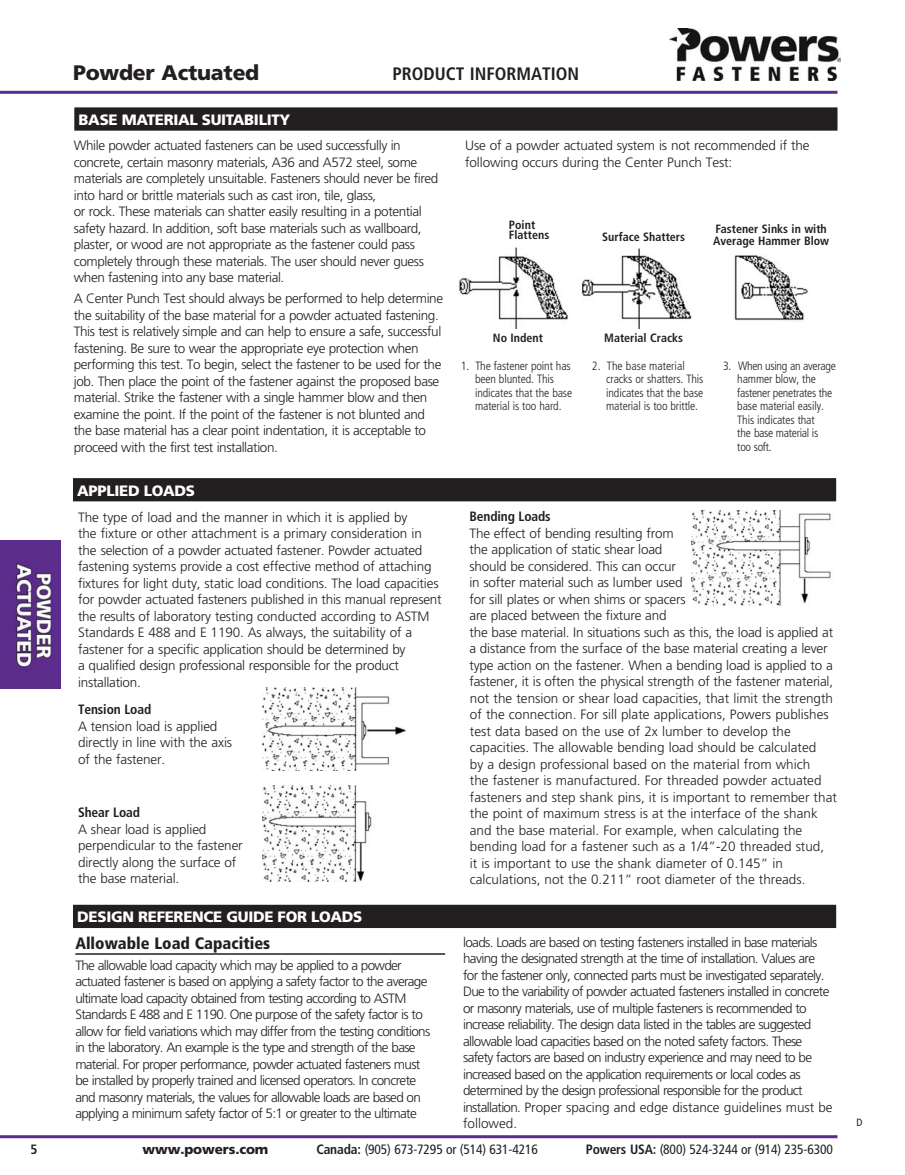
<style>
.page{position:relative;width:905px;height:1175px;background:#fff}
.page>*{position:absolute;margin:0;border:0;box-sizing:border-box;transform-origin:0 0}
.t1{font:900 21px "Frutiger LT Std";letter-spacing:-.01em;color:#231f20}
.t2{font:700 condensed 18px "Frutiger LT Std";color:#231f20}
.SUNBS_AFTER_KO_SUB{font:900 condensed 16.5px "Frutiger LT Std";color:#231f20}
.t3{font:900 15px "Frutiger";letter-spacing:-.02em;color:#fff}
.BODY_COPY{font:300 13.5px/16.5px "Frutiger";letter-spacing:-.05em;color:#231f20}
.BODY_COPY-2{font:300 13.5px/16.5px "Frutiger";letter-spacing:-.03em;color:#231f20}
.BODY_COPY-3{font:300 13.5px/16.5px "Frutiger";color:#231f20}
.BODY_COPY-4{font:300 13.5px/16.5px "Frutiger";letter-spacing:-.01em;color:#231f20}
.t4{font:condensed 13.5px "Frutiger LT Std";letter-spacing:-.01em;color:#231f20}
.BODY_COPY-5{font:700 condensed 13.5px "Frutiger";letter-spacing:-.01em;color:#231f20}
.t5{font:900 13.5px "Frutiger LT Std";letter-spacing:-.01em;color:#231f20}
.t6{font:700 condensed 13.5px "Frutiger LT Std";color:#231f20}
.NOTES{font:300 condensed 12px/13.5px "Frutiger LT Std";letter-spacing:-.01em;color:#231f20}
.t7{font:700 condensed 12px/12px "Frutiger LT Std";color:#231f20}
.t8{font:condensed 10.5px "Frutiger";color:#231f20}
.s1{font-weight:700}
</style>
<div class="page">
<img style="left:669px;top:28px;width:171px;height:53px">
<hr style="left:0;top:91px;width:837px;height:3px;background:#5a2c8c">
<hr style="left:0;top:1135px;width:837px;height:3px;background:#5a2c8c">
<img style="left:0;top:540px;width:61px;height:148px">
<div style="left:74px;top:107px;width:763px;height:24px;background:#231f20"></div>
<div style="left:73px;top:478px;width:763px;height:23px;background:#231f20"></div>
<div style="left:73px;top:904px;width:763px;height:24px;background:#231f20"></div>
<img style="left:459px;top:247px;width:109px;height:81px">
<img style="left:734px;top:255px;width:74px;height:66px">
<img style="left:581px;top:248px;width:111px;height:81px">
<img style="left:262px;top:687px;width:144px;height:83px">
<img style="left:262px;top:785px;width:113px;height:96px">
<img style="left:691px;top:510px;width:140px;height:95px">
<hr style="left:75px;top:953px;width:370px;height:1px;background:#231f20">
<h1 class="t1" style="left:73px;top:60px;width:188px">Powder Actuated</h1>
<h2 class="t2" style="left:392px;top:63px;width:188px">PRODUCT INFORMATION</h2>
<p class="t3" style="left:79px;top:111px;width:213px">BASE MATERIAL SUITABILITY</p>
<p class="BODY_COPY-2" style="left:74px;top:137px;width:366px">While powder actuated fasteners can be used successfully in concrete, certain masonry materials, A36 and A572 steel, some materials are completely unsuitable. Fasteners should never be fired into hard or brittle materials such as cast iron, tile, glass,<br>or rock. These materials can shatter easily resulting in a potential safety hazard. In addition, soft base materials such as wallboard, plaster, or wood are not appropriate as the fastener could pass completely through these materials. The user should never guess when fastening into any base material.</p>
<p class="BODY_COPY-2" style="left:74px;top:290px;width:371px">A Center Punch Test should always be performed to help determine the suitability of the base material for a powder actuated fastening.<br>This test is relatively simple and can help to ensure a safe, successful fastening. Be sure to wear the appropriate eye protection when performing this test. To begin, select the fastener to be used for the job. Then place the point of the fastener against the proposed base material. Strike the fastener with a single hammer blow and then examine the point. If the point of the fastener is not blunted and the base material has a clear point indentation, it is acceptable to proceed with the first test installation.</p>
<p class="t3" style="left:77px;top:481px;width:119px">APPLIED LOADS</p>
<p class="BODY_COPY-4" style="left:78px;top:509px;width:365px">The type of load and the manner in which it is applied by<br>the fixture or other attachment is a primary consideration in the selection of a powder actuated fastener. Powder actuated fastening systems provide a cost effective method of attaching fixtures for light duty, static load conditions. The load capacities for powder actuated fasteners published in this manual represent the results of laboratory testing conducted according to ASTM Standards E 488 and E 1190. As always, the suitability of a fastener for a specific application should be determined by<br>a qualified design professional responsible for the product installation.</p>
<p class="BODY_COPY-5" style="left:78px;top:701px;width:75px">Tension Load</p>
<p class="BODY_COPY-4" style="left:78px;top:717px;width:155px">A tension load is applied directly in line with the axis of the fastener.</p>
<p class="BODY_COPY-5" style="left:78px;top:804px;width:63px">Shear Load</p>
<p class="BODY_COPY-4" style="left:78px;top:821px;width:166px">A shear load is applied perpendicular to the fastener directly along the surface of the base material.</p>
<p class="t3" style="left:77px;top:908px;width:286px">DESIGN REFERENCE GUIDE FOR LOADS</p>
<p class="SUNBS_AFTER_KO_SUB" style="left:75px;top:933px;width:196px">Allowable Load Capacities</p>
<p class="BODY_COPY" style="left:75px;top:956px;width:356px">The allowable load capacity which may be applied to a powder actuated fastener is based on applying a safety factor to the average ultimate load capacity obtained from testing according to ASTM Standards E 488 and E 1190. One purpose of the safety factor is to allow for field variations which may differ from the testing conditions in the laboratory. An example is the type and strength of the base material. For proper performance, powder actuated fasteners must be installed by properly trained and licensed operators. In concrete and masonry materials, the values for allowable loads are based on applying a minimum safety factor of 5:1 or greater to the ultimate</p>
<p class="BODY_COPY-4" style="left:465px;top:137px;width:346px">Use of a powder actuated system is not recommended if the following occurs during the Center Punch Test:</p>
<p class="t7" style="left:509px;top:218px;width:28px">Point</p>
<p class="t7" style="left:509px;top:229px;width:42px">Flattens</p>
<p class="t7" style="left:493px;top:332px;width:52px">No Indent</p>
<p class="t7" style="left:602px;top:231px;width:84px">Surface Shatters</p>
<p class="t7" style="left:713px;top:223px;width:117px">Fastener Sinks in with<br>Average Hammer Blow</p>
<p class="t7" style="left:604px;top:332px;width:80px">Material Cracks</p>
<p class="NOTES" style="left:475px;top:359px;width:99px;text-indent:-14px">1. The fastener point has been blunted. This indicates that the base material is too hard.</p>
<p class="NOTES" style="left:606px;top:359px;width:99px;text-indent:-14px">2. The base material cracks or shatters. This indicates that the base material is too brittle.</p>
<p class="NOTES" style="left:737px;top:359px;width:100px;text-indent:-14px">3. When using an average hammer blow, the fastener penetrates the base material easily.<br>This indicates that<br>the base material is<br>too soft.</p>
<p class="BODY_COPY-5" style="left:469px;top:508px;width:83px">Bending Loads</p>
<p class="BODY_COPY-3" style="left:469px;top:525px;width:369px">The effect of bending resulting from<br>the application of static shear load<br>should be considered. This can occur<br>in softer material such as lumber used<br>for sill plates or when shims or spacers<br>are placed between the fixture and<br>the base material. In situations such as this, the load is applied at a distance from the surface of the base material creating a lever type action on the fastener. When a bending load is applied to a fastener, it is often the physical strength of the fastener material, not the tension or shear load capacities, that limit the strength of the connection. For sill plate applications, Powers publishes test data based on the use of 2x lumber to develop the capacities. The allowable bending load should be calculated<br>by a design professional based on the material from which<br>the fastener is manufactured. For threaded powder actuated fasteners and step shank pins, it is important to remember that the point of maximum stress is at the interface of the shank and the base material. For example, when calculating the bending load for a fastener such as a 1/4”-20 threaded stud,<br>it is important to use the shank diameter of 0.145” in calculations, not the 0.211” root diameter of the threads.</p>
<p class="BODY_COPY" style="left:463px;top:934px;width:371px">loads. Loads are based on testing fasteners installed in base materials having the designated strength at the time of installation. Values are for the fastener only, connected parts must be investigated separately.<br>Due to the variability of powder actuated fasteners installed in concrete or masonry materials, use of multiple fasteners is recommended to increase reliability. The design data listed in the tables are suggested allowable load capacities based on the noted safety factors. These safety factors are based on industry experience and may need to be increased based on the application requirements or local codes as determined by the design professional responsible for the product installation. Proper spacing and edge distance guidelines must be followed.</p>
<p class="t6" style="left:31px;top:1141px;width:9px">5</p>
<p class="t5" style="left:143px;top:1141px;width:127px">www.powers.com</p>
<p class="t4" style="left:316px;top:1141px;width:223px"><span class="s1">Canada:</span> (905) 673-7295 or (514) 631-4216</p>
<p class="t4" style="left:586px;top:1141px;width:248px"><span class="s1">Powers USA:</span> (800) 524-3244 or (914) 235-6300</p>
<p class="t8" style="left:856px;top:1116px;width:8px">D</p>
</div>
